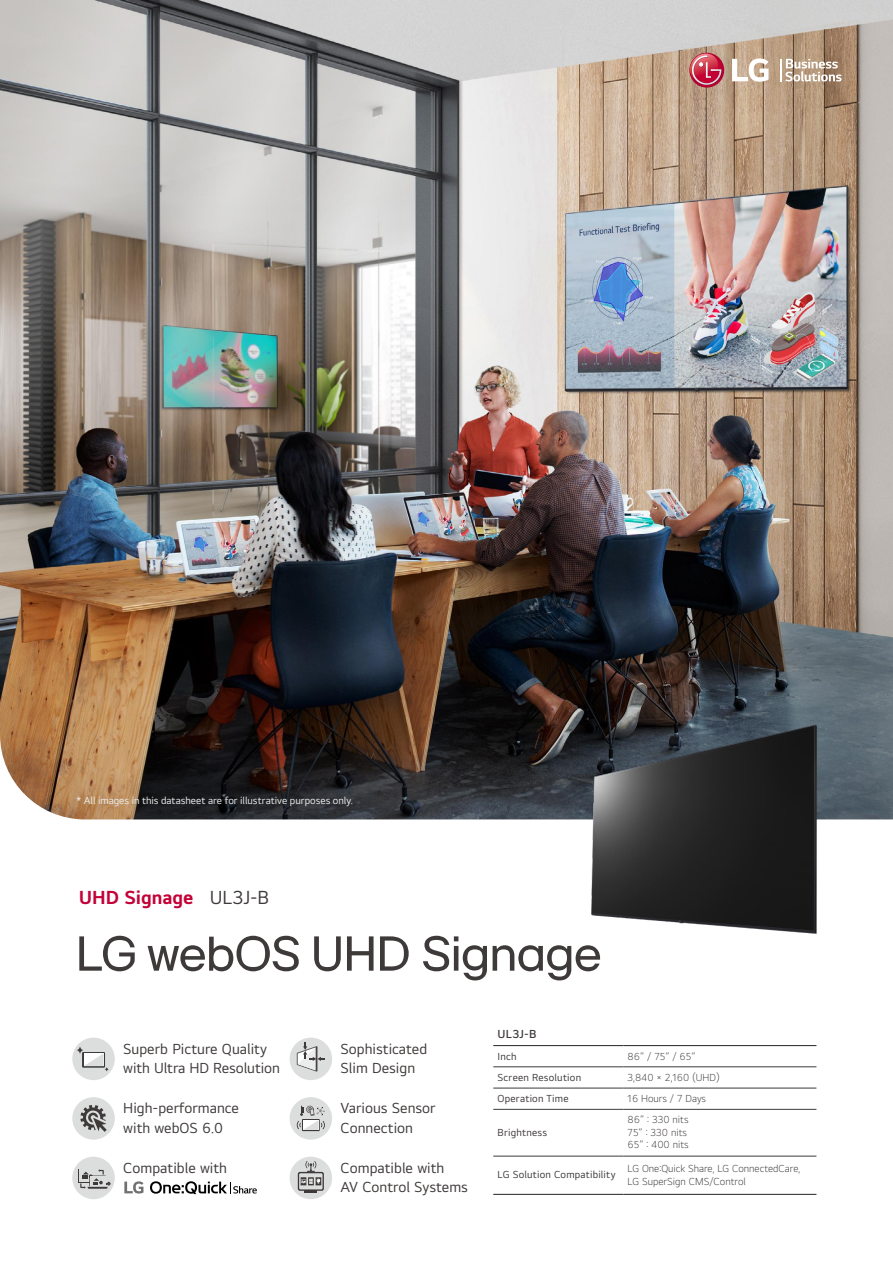
<style>
.page{position:relative;width:893px;height:1263px;background:#fff}
.page>*{position:absolute;margin:0;border:0;box-sizing:border-box;transform-origin:0 0}
.t1{font:51px "LGEI Headline TTF";letter-spacing:.005em;color:#3e3a39}
.t2{font:700 19.5px "LGEI Text TTF";color:#c30037}
.t3{font:15px/19.5px "LGEI Text TTF";color:#3e3a39}
.t4{font:600 12px "LGEI Text TTF";color:#3e3a39}
.t5{font:300 10.5px/12.6px "LGEI Text TTF";color:#3e3a39}
.t6{font:10.5px "LGEI Text TTF";letter-spacing:.02em;color:#3e3a39}
.t7{font:10.5px "LGEI Text TTF";letter-spacing:-.005em;color:#ebecec}
.s1{font-weight:400;color:#3e3a39}
</style>
<div class="page">
<img style="left:0;top:0;width:893px;height:612px">
<img style="left:0;top:612px;width:893px;height:208px">
<svg style="left:781px;top:59px;width:61px;height:22px"></svg>
<svg style="left:732px;top:58px;width:36px;height:24px"></svg>
<svg style="left:689px;top:53px;width:35px;height:35px"></svg>
<svg style="left:690px;top:54px;width:32px;height:31px"></svg>
<img style="left:578px;top:705px;width:255px;height:229px">
<hr style="left:493px;top:1066px;width:130px;height:1px;background:#3e3a39">
<hr style="left:623px;top:1066px;width:193px;height:1px;background:#3e3a39">
<hr style="left:493px;top:1088px;width:130px;height:1px;background:#3e3a39">
<hr style="left:623px;top:1088px;width:193px;height:1px;background:#3e3a39">
<hr style="left:493px;top:1109px;width:130px;height:1px;background:#3e3a39">
<hr style="left:623px;top:1109px;width:193px;height:1px;background:#3e3a39">
<hr style="left:493px;top:1156px;width:130px;height:1px;background:#3e3a39">
<hr style="left:623px;top:1156px;width:193px;height:1px;background:#3e3a39">
<hr style="left:493px;top:1045px;width:130px;height:1px;background:#3e3a39">
<hr style="left:623px;top:1045px;width:193px;height:1px;background:#3e3a39">
<hr style="left:493px;top:1194px;width:130px;height:1px;background:#3e3a39">
<hr style="left:623px;top:1194px;width:193px;height:1px;background:#3e3a39">
<div style="left:72px;top:1097px;width:43px;height:43px;background:#dcdddd;border-radius:50%"></div>
<svg style="left:80px;top:1105px;width:27px;height:27px"></svg>
<div style="left:72px;top:1037px;width:43px;height:43px;background:#dcdddd;border-radius:50%"></div>
<svg style="left:76px;top:1046px;width:8px;height:8px"></svg>
<div style="left:82px;top:1052px;width:23px;height:16px;background:#3e3a39"></div>
<svg style="left:84px;top:1053px;width:25px;height:19px"></svg>
<div style="left:290px;top:1157px;width:42px;height:42px;background:#dcdddd;border-radius:50%"></div>
<svg style="left:298px;top:1161px;width:26px;height:31px"></svg>
<div style="left:290px;top:1097px;width:42px;height:43px;background:#dcdddd;border-radius:50%"></div>
<div style="left:302px;top:1119px;width:18px;height:12px;background:#3e3a39"></div>
<svg style="left:297px;top:1106px;width:28px;height:24px"></svg>
<div style="left:290px;top:1037px;width:42px;height:43px;background:#dcdddd;border-radius:50%"></div>
<svg style="left:297px;top:1042px;width:28px;height:29px"></svg>
<div style="left:72px;top:1157px;width:43px;height:42px;background:#dcdddd;border-radius:50%"></div>
<div style="left:78px;top:1169px;width:19px;height:13px;background:#3e3a39"></div>
<div style="left:79px;top:1169px;width:17px;height:13px;background:#dcdddd"></div>
<svg style="left:80px;top:1169px;width:31px;height:20px"></svg>
<svg style="left:124px;top:1181px;width:19px;height:12px"></svg>
<svg style="left:150px;top:1181px;width:107px;height:13px"></svg>
<p class="t7" style="left:77px;top:794px;width:278px">* All images in this datasheet are for illustrative purposes only.</p>
<h2 class="t2" style="left:79px;top:886px;width:192px">UHD Signage <span class="s1">UL3J-B</span></h2>
<h1 class="t1" style="left:77px;top:922px;width:526px">LG webOS UHD Signage</h1>
<p class="t3" style="left:123px;top:1038px;width:158px">Superb Picture Quality with Ultra HD Resolution</p>
<p class="t3" style="left:123px;top:1098px;width:117px">High-performance with webOS 6.0</p>
<p class="t3" style="left:341px;top:1038px;width:88px">Sophisticated<br>Slim Design</p>
<p class="t3" style="left:341px;top:1098px;width:97px">Various Sensor<br>Connection</p>
<p class="t4" style="left:497px;top:1027px;width:41px">UL3J-B</p>
<p class="t6" style="left:497px;top:1049px;width:21px">Inch</p>
<p class="t5" style="left:628px;top:1049px;width:69px">86” / 75” / 65”</p>
<p class="t6" style="left:497px;top:1070px;width:85px">Screen Resolution</p>
<p class="t5" style="left:628px;top:1070px;width:94px">3,840 × 2,160 (UHD)</p>
<p class="t6" style="left:497px;top:1092px;width:73px">Operation Time</p>
<p class="t5" style="left:628px;top:1092px;width:80px">16 Hours / 7 Days</p>
<p class="t6" style="left:497px;top:1126px;width:51px">Brightness</p>
<p class="t5" style="left:628px;top:1113px;width:63px">86” : 330 nits<br>75” : 330 nits<br>65” : 400 nits</p>
<p class="t3" style="left:123px;top:1158px;width:105px">Compatible with</p>
<p class="t3" style="left:341px;top:1157px;width:129px">Compatible with<br>AV Control Systems</p>
<p class="t6" style="left:497px;top:1168px;width:120px">LG Solution Compatibility</p>
<p class="t5" style="left:628px;top:1162px;width:174px">LG One:Quick Share, LG ConnectedCare,<br>LG SuperSign CMS/Control</p>
</div>
